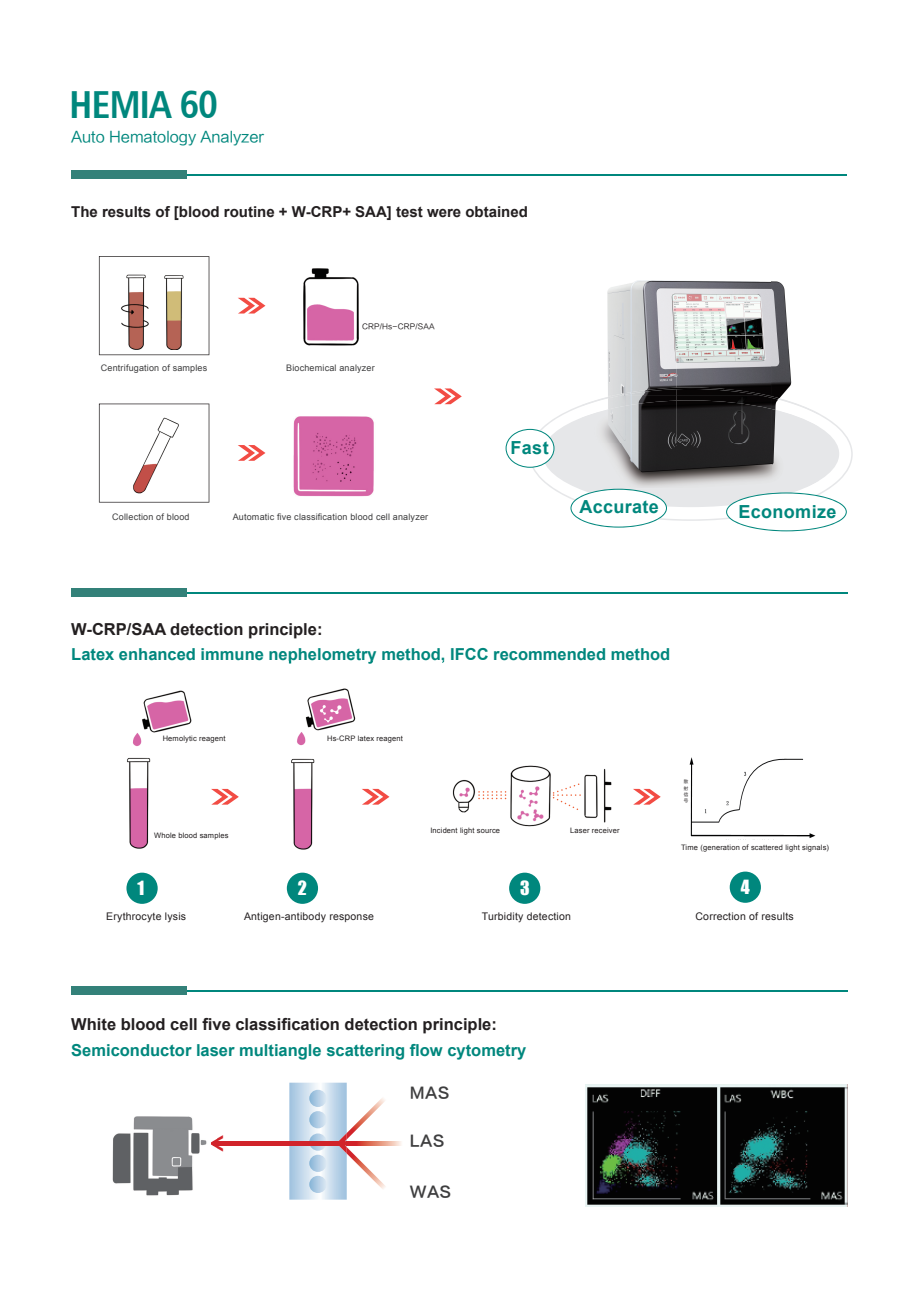
<style>
.page{position:relative;width:919px;height:1289px;background:#fff}
.page>*{position:absolute;margin:0;border:0;box-sizing:border-box;transform-origin:0 0}
.t1{font:39px "Humanist 777 BT Bold Condensed B";letter-spacing:-.03em;color:#00877d}
.t2{font:700 18px "Arial";letter-spacing:.02em;color:#00877d}
.t3{font:18px "Impact";color:#fff}
.t4{font:700 16.5px "Arial";color:#00877d}
.t5{font:700 16.5px "Arial";color:#231f20}
.t6{font:15.75px "FZLTCHK GBK1 0";color:#f24c44;scale:3.76 1}
.t7{font:700 15px "Arial";color:#231f20}
.t8{font:15px "FZLTHK GBK1 0";color:#00877d}
.t9{font:15px "FZLTCHK GBK1 0";letter-spacing:.02em;color:#3e3e3f}
.t10{font:10.5px "Arial";letter-spacing:.02em;color:#231f20}
.t11{font:9px "Arial";letter-spacing:.02em;color:#3e3e3f}
.t12{font:7.5px "Arial";letter-spacing:.02em;color:#231f20}
.t13{font:7.5px "FZLTHK GBK1 0";letter-spacing:.02em;color:#231f20}
.t14{font:4.5px/6.3px "FZLTHK GBK1 0";color:#231f20;text-align:justify}
</style>
<div class="page">
<div style="left:71px;top:986px;width:116px;height:9px;background:#338179"></div>
<hr style="left:187px;top:990px;width:660px;height:1px;background:#00877d">
<div style="left:71px;top:588px;width:116px;height:9px;background:#338179"></div>
<hr style="left:187px;top:592px;width:660px;height:1px;background:#00877d">
<img style="left:127px;top:663px;width:485px;height:187px">
<img style="left:303px;top:268px;width:56px;height:78px">
<img style="left:293px;top:416px;width:81px;height:81px">
<img style="left:607px;top:280px;width:164px;height:107px">
<img style="left:771px;top:281px;width:21px;height:106px">
<svg style="left:505px;top:387px;width:347px;height:144px"></svg>
<img style="left:582px;top:406px;width:189px;height:81px">
<img style="left:771px;top:414px;width:47px;height:73px">
<img style="left:582px;top:387px;width:141px;height:19px">
<img style="left:723px;top:389px;width:95px;height:25px">
<svg style="left:99px;top:256px;width:110px;height:99px"></svg>
<svg style="left:99px;top:403px;width:110px;height:99px"></svg>
<div style="left:71px;top:170px;width:116px;height:9px;background:#338179"></div>
<hr style="left:187px;top:174px;width:659px;height:1px;background:#00877d">
<div style="left:126px;top:872px;width:32px;height:31px;background:#00877d;border-radius:50%"></div>
<div style="left:287px;top:872px;width:31px;height:31px;background:#00877d;border-radius:50%"></div>
<div style="left:509px;top:872px;width:31px;height:31px;background:#00877d;border-radius:50%"></div>
<div style="left:729px;top:871px;width:31px;height:31px;background:#00877d;border-radius:50%"></div>
<img style="left:112px;top:1116px;width:95px;height:80px">
<hr style="left:213px;top:1141px;width:131px;height:4px;background:#d1232a">
<svg style="left:386px;top:1141px;width:15px;height:4px"></svg>
<svg style="left:289px;top:1082px;width:97px;height:117px"></svg>
<img style="left:585px;top:1084px;width:262px;height:122px">
<svg style="left:478px;top:791px;width:28px;height:8px"></svg>
<svg style="left:552px;top:783px;width:28px;height:27px"></svg>
<img style="left:689px;top:757px;width:127px;height:81px">
<svg style="left:211px;top:1139px;width:12px;height:9px"></svg>
<h1 class="t1" style="left:69px;top:79px;width:150px">HEMIA 60</h1>
<h3 class="t8" style="left:71px;top:129px;width:194px">Auto Hematology Analyzer</h3>
<h3 class="t7" style="left:71px;top:202px;width:458px">The results of [blood routine + W-CRP+ SAA] test were obtained</h3>
<p class="t11" style="left:101px;top:361px;width:108px">Centrifugation of samples</p>
<p class="t11" style="left:112px;top:511px;width:79px">Collection of blood</p>
<h3 class="t6" style="left:229px;top:297px;width:17px">》</h3>
<h3 class="t6" style="left:229px;top:444px;width:17px">》</h3>
<p class="t13" style="left:362px;top:323px;width:74px">CRP/Hs-CRP/SAA</p>
<p class="t11" style="left:286px;top:361px;width:90px">Biochemical analyzer</p>
<h3 class="t6" style="left:425px;top:388px;width:17px">》</h3>
<p class="t11" style="left:233px;top:511px;width:197px">Automatic five classification blood cell analyzer</p>
<h2 class="t2" style="left:510px;top:436px;width:40px">Fast</h2>
<h2 class="t2" style="left:579px;top:495px;width:81px">Accurate</h2>
<h2 class="t2" style="left:738px;top:500px;width:99px">Economize</h2>
<h3 class="t5" style="left:71px;top:618px;width:253px">W-CRP/SAA detection principle:</h3>
<h3 class="t4" style="left:71px;top:643px;width:600px">Latex enhanced immune nephelometry method, IFCC recommended method</h3>
<p class="t12" style="left:163px;top:733px;width:64px">Hemolytic reagent</p>
<p class="t12" style="left:327px;top:733px;width:77px">Hs-CRP latex reagent</p>
<h3 class="t6" style="left:202px;top:788px;width:17px">》</h3>
<h3 class="t6" style="left:353px;top:788px;width:17px">》</h3>
<h3 class="t6" style="left:624px;top:788px;width:17px">》</h3>
<p class="t12" style="left:154px;top:830px;width:76px">Whole blood samples</p>
<p class="t12" style="left:430px;top:825px;width:71px">Incident light source</p>
<p class="t12" style="left:570px;top:825px;width:51px">Laser receiver</p>
<p class="t14" style="left:683px;top:778px;width:6px">散射信号</p>
<p class="t12" style="left:681px;top:842px;width:149px">Time (generation of scattered light signals)</p>
<h2 class="t3" style="left:137px;top:874px;width:8px">1</h2>
<h2 class="t3" style="left:298px;top:874px;width:11px">2</h2>
<h2 class="t3" style="left:520px;top:874px;width:11px">3</h2>
<h2 class="t3" style="left:740px;top:873px;width:10px">4</h2>
<h3 class="t10" style="left:106px;top:909px;width:81px">Erythrocyte lysis</h3>
<h3 class="t10" style="left:244px;top:909px;width:131px">Antigen-antibody response</h3>
<h3 class="t10" style="left:482px;top:909px;width:91px">Turbidity detection</h3>
<h3 class="t10" style="left:695px;top:909px;width:100px">Correction of results</h3>
<h3 class="t5" style="left:71px;top:1013px;width:427px">White blood cell five classification detection principle:</h3>
<h3 class="t4" style="left:71px;top:1039px;width:456px">Semiconductor laser multiangle scattering flow cytometry</h3>
<h3 class="t9" style="left:410px;top:1084px;width:41px">MAS</h3>
<h3 class="t9" style="left:410px;top:1132px;width:36px">LAS</h3>
<h3 class="t9" style="left:410px;top:1183px;width:43px">WAS</h3>
</div>
